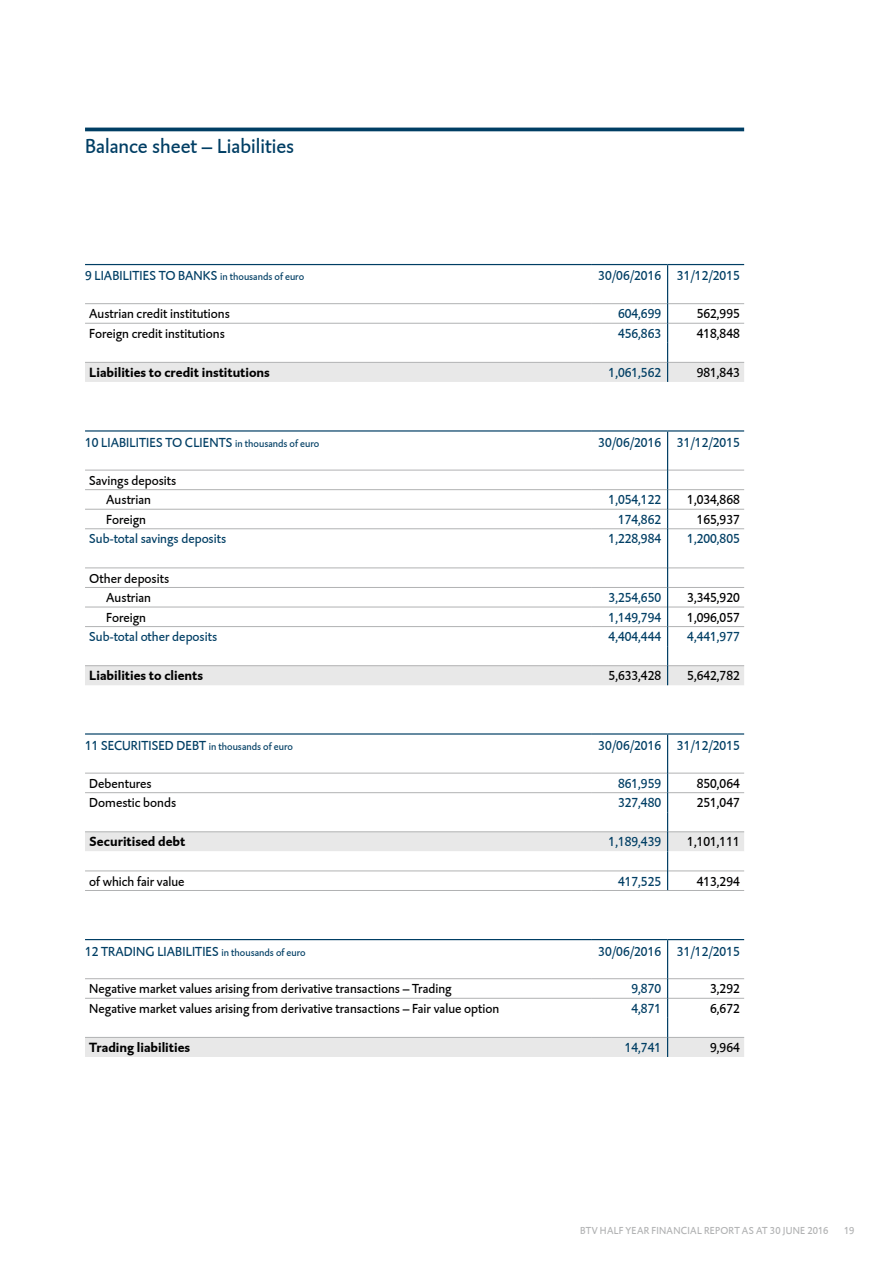
<style>
.page{position:relative;width:893px;height:1263px;background:#fff}
.page>*{position:absolute;margin:0;border:0;box-sizing:border-box;transform-origin:0 0}
.t1{font:21px "DTL Caspari T";color:#003e64}
.t2{font:13.5px/19.5px "DTL Caspari T";color:#000}
.t3{font:13.5px "DTL Caspari T";color:#003e64}
.t4{font:700 13.5px "DTL Caspari T";color:#000}
.t5{font:10.5px "DTL Caspari T";color:#003e64}
.t6{font:10.5px "DTL Caspari T";letter-spacing:.025em;color:#b1b2b3}
.s1{font-size:10.5px}
.s2{font-size:13.5px}
</style>
<div class="page">
<hr style="left:85px;top:128px;width:659px;height:3px;background:#003e64">
<hr style="left:85px;top:303px;width:506px;height:1px;background:#b1b2b3">
<hr style="left:668px;top:303px;width:76px;height:1px;background:#b1b2b3">
<hr style="left:591px;top:303px;width:76px;height:1px;background:#b1b2b3">
<hr style="left:85px;top:264px;width:506px;height:1px;background:#003e64">
<hr style="left:591px;top:264px;width:77px;height:1px;background:#003e64">
<hr style="left:667px;top:265px;width:1px;height:39px;background:#003e64">
<hr style="left:668px;top:264px;width:76px;height:1px;background:#003e64">
<svg style="left:85px;top:304px;width:659px;height:78px"></svg>
<hr style="left:85px;top:489px;width:506px;height:1px;background:#b1b2b3">
<hr style="left:85px;top:509px;width:506px;height:1px;background:#b1b2b3">
<hr style="left:85px;top:528px;width:506px;height:1px;background:#b1b2b3">
<hr style="left:668px;top:489px;width:76px;height:1px;background:#b1b2b3">
<hr style="left:668px;top:509px;width:76px;height:1px;background:#b1b2b3">
<hr style="left:668px;top:528px;width:76px;height:1px;background:#b1b2b3">
<hr style="left:85px;top:470px;width:506px;height:1px;background:#b1b2b3">
<hr style="left:668px;top:470px;width:76px;height:1px;background:#b1b2b3">
<hr style="left:591px;top:470px;width:76px;height:1px;background:#b1b2b3">
<hr style="left:591px;top:489px;width:76px;height:1px;background:#b1b2b3">
<hr style="left:591px;top:509px;width:76px;height:1px;background:#b1b2b3">
<hr style="left:591px;top:528px;width:76px;height:1px;background:#b1b2b3">
<hr style="left:85px;top:430px;width:506px;height:2px;background:#003e64">
<hr style="left:591px;top:430px;width:77px;height:2px;background:#003e64">
<hr style="left:667px;top:432px;width:1px;height:38px;background:#003e64">
<hr style="left:668px;top:430px;width:76px;height:2px;background:#003e64">
<svg style="left:667px;top:470px;width:1px;height:59px"></svg>
<hr style="left:667px;top:529px;width:1px;height:39px;background:#003e64">
<svg style="left:85px;top:568px;width:659px;height:117px"></svg>
<hr style="left:85px;top:890px;width:506px;height:1px;background:#b1b2b3">
<hr style="left:591px;top:890px;width:77px;height:1px;background:#b1b2b3">
<hr style="left:668px;top:890px;width:76px;height:1px;background:#b1b2b3">
<hr style="left:85px;top:733px;width:506px;height:2px;background:#003e64">
<hr style="left:591px;top:733px;width:77px;height:2px;background:#003e64">
<hr style="left:667px;top:735px;width:1px;height:38px;background:#003e64">
<hr style="left:668px;top:733px;width:76px;height:2px;background:#003e64">
<svg style="left:85px;top:773px;width:659px;height:117px"></svg>
<hr style="left:85px;top:978px;width:506px;height:1px;background:#b1b2b3">
<hr style="left:668px;top:978px;width:76px;height:1px;background:#b1b2b3">
<hr style="left:591px;top:978px;width:76px;height:1px;background:#b1b2b3">
<hr style="left:85px;top:939px;width:506px;height:1px;background:#003e64">
<hr style="left:591px;top:939px;width:77px;height:1px;background:#003e64">
<hr style="left:667px;top:940px;width:1px;height:39px;background:#003e64">
<hr style="left:668px;top:939px;width:76px;height:1px;background:#003e64">
<svg style="left:85px;top:979px;width:659px;height:78px"></svg>
<h1 class="t1" style="left:85px;top:133px;width:211px">Balance sheet – Liabilities</h1>
<p class="t3" style="left:85px;top:267px;width:117px">9 Liabi lities to banks</p>
<p class="t5" style="left:220px;top:270px;width:86px">in thousands of euro</p>
<p class="t3" style="left:598px;top:267px;width:143px">30/06/2016 31/12/2015</p>
<p class="t2" style="left:89px;top:304px;width:142px">Austrian credit institutions</p>
<p class="t3" style="left:618px;top:305px;width:45px">604,699</p>
<p class="t2" style="left:697px;top:304px;width:45px">562,995</p>
<p class="t2" style="left:89px;top:323px;width:137px">Foreign credit institutions</p>
<p class="t3" style="left:618px;top:325px;width:45px">456,863</p>
<p class="t2" style="left:697px;top:323px;width:45px">418,848</p>
<p class="t4" style="left:89px;top:363px;width:182px">Liabilities to credit institutions</p>
<p class="t3" style="left:609px;top:364px;width:54px">1,061,562</p>
<p class="t2" style="left:697px;top:363px;width:45px">981,843</p>
<p class="t3" style="left:85px;top:434px;width:236px">10 Liabi lities to clients <span class="s1">in thousands of euro</span></p>
<p class="t3" style="left:598px;top:434px;width:143px">30/06/2016 31/12/2015</p>
<p class="t2" style="left:106px;top:470px;width:72px;text-indent:-17px">Savings deposits<br>Austrian</p>
<p class="t3" style="left:609px;top:491px;width:54px">1,054,122</p>
<p class="t2" style="left:687px;top:490px;width:54px">1,034,868</p>
<p class="t2" style="left:106px;top:509px;width:41px">Foreign</p>
<p class="t3" style="left:618px;top:511px;width:45px">174,862</p>
<p class="t2" style="left:697px;top:509px;width:45px">165,937</p>
<p class="t3" style="left:89px;top:530px;width:138px">Sub-total savings deposits</p>
<p class="t3" style="left:609px;top:530px;width:54px">1,228,984</p>
<p class="t3" style="left:687px;top:530px;width:54px">1,200,805</p>
<p class="t2" style="left:89px;top:568px;width:81px;text-align:center">Other deposits<br>Austrian</p>
<p class="t3" style="left:609px;top:589px;width:54px">3,254,650</p>
<p class="t2" style="left:687px;top:588px;width:54px">3,345,920</p>
<p class="t2" style="left:106px;top:607px;width:41px">Foreign</p>
<p class="t3" style="left:609px;top:609px;width:54px">1,149,794</p>
<p class="t2" style="left:687px;top:607px;width:54px">1,096,057</p>
<p class="t3" style="left:89px;top:628px;width:129px">Sub-total other deposits</p>
<p class="t3" style="left:609px;top:628px;width:54px">4,404,444</p>
<p class="t3" style="left:687px;top:628px;width:54px">4,441,977</p>
<p class="t4" style="left:89px;top:666px;width:115px">Liabilities to clients</p>
<p class="t2" style="left:609px;top:666px;width:54px">5,633,428</p>
<p class="t2" style="left:687px;top:666px;width:54px">5,642,782</p>
<p class="t3" style="left:85px;top:737px;width:209px">11 Secu ritised debt <span class="s1">in thousands of euro</span></p>
<p class="t3" style="left:598px;top:737px;width:143px">30/06/2016 31/12/2015</p>
<p class="t2" style="left:89px;top:773px;width:64px">Debentures</p>
<p class="t3" style="left:618px;top:775px;width:45px">861,959</p>
<p class="t2" style="left:697px;top:773px;width:45px">850,064</p>
<p class="t2" style="left:89px;top:793px;width:88px">Domestic bonds</p>
<p class="t3" style="left:618px;top:794px;width:45px">327,480</p>
<p class="t2" style="left:697px;top:793px;width:45px">251,047</p>
<p class="t4" style="left:89px;top:833px;width:98px">Securitised debt</p>
<p class="t3" style="left:609px;top:833px;width:54px">1,189,439</p>
<p class="t2" style="left:687px;top:832px;width:54px">1,101,111</p>
<p class="t2" style="left:89px;top:871px;width:97px">of which fair value</p>
<p class="t3" style="left:618px;top:872px;width:45px">417,525</p>
<p class="t2" style="left:697px;top:871px;width:45px">413,294</p>
<p class="t3" style="left:85px;top:942px;width:56px">12 Trading</p>
<p class="t5" style="left:157px;top:945px;width:150px"><span class="s2">liabi lities</span> in thousands of euro</p>
<p class="t3" style="left:598px;top:942px;width:143px">30/06/2016 31/12/2015</p>
<p class="t2" style="left:89px;top:979px;width:364px">Negative market values arising from derivative transactions – Trading</p>
<p class="t3" style="left:631px;top:980px;width:31px">9,870</p>
<p class="t2" style="left:710px;top:979px;width:31px">3,292</p>
<p class="t2" style="left:89px;top:998px;width:412px">Negative market values arising from derivative transactions – Fair value option</p>
<p class="t3" style="left:631px;top:1000px;width:31px">4,871</p>
<p class="t2" style="left:710px;top:998px;width:31px">6,672</p>
<p class="t4" style="left:89px;top:1038px;width:102px">Trading liabilities</p>
<p class="t3" style="left:625px;top:1039px;width:38px">14,741</p>
<p class="t2" style="left:710px;top:1038px;width:31px">9,964</p>
<p class="t6" style="left:580px;top:1223px;width:250px">BTV HALF YEAR FINANCIAL REPORT AS AT 30 JUNE 2016</p>
<p class="t6" style="left:844px;top:1223px;width:12px">19</p>
</div>
